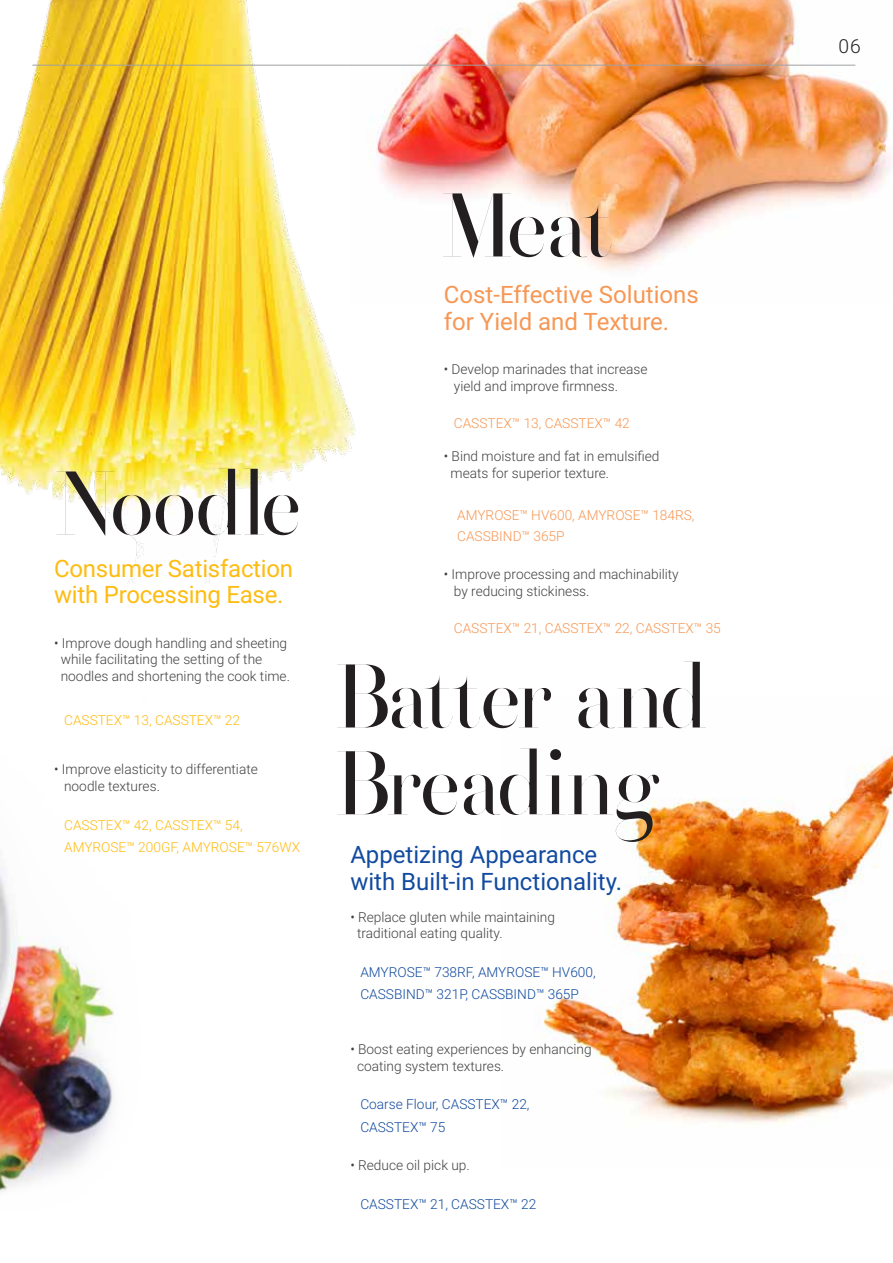
<style>
.page{position:relative;width:893px;height:1263px;background:#fff}
.page>*{position:absolute;margin:0;border:0;box-sizing:border-box;transform-origin:0 0}
.t1{font:90px/86.7px "Henri Didot";letter-spacing:-.005em;color:#231f20}
.t2{font:24px/26.2px "Roboto";color:#114a9f}
.t3{font:24px/26.2px "Roboto";color:#f79754}
.t4{font:24px/26.2px "Roboto";letter-spacing:-.01em;color:#febc11}
.t5{font:300 19.35px "Roboto";color:#231f20}
.t6{font:300 13.65px/16.5px "Roboto";color:#414142}
.t7{font:300 13.65px/22.2px "Roboto";color:#114a9f}
.t8{font:300 13.65px/21px "Roboto";color:#f79754}
.t9{font:300 13.65px/22.2px "Roboto";color:#febc11}
</style>
<div class="page">
<img style="left:0;top:867px;width:114px;height:326px">
<img style="left:576px;top:0;width:315px;height:271px">
<img style="left:0;top:0;width:576px;height:583px">
<img style="left:539px;top:748px;width:354px;height:378px">
<hr style="left:32px;top:65px;width:823px;height:1px;background:#9fa1a4">
<h1 class="t1" style="left:54px;top:460px;width:247px">Noodle</h1>
<h2 class="t4" style="left:54px;top:554px;width:241px">Consumer Satisfaction with Processing Ease.</h2>
<p class="t6" style="left:61px;top:634px;width:231px;text-indent:-7px">• Improve dough handling and sheeting while facilitating the setting of the noodles and shortening the cook time.</p>
<p class="t9" style="left:64px;top:708px;width:178px">CASSTEX™ 13, CASSTEX™ 22</p>
<p class="t6" style="left:64px;top:761px;width:195px;text-indent:-10px">• Improve elasticity to differentiate noodle textures.</p>
<p class="t9" style="left:64px;top:813px;width:237px">CASSTEX™ 42, CASSTEX™ 54,<br>AMYROSE™ 200GF, AMYROSE™ 576WX</p>
<h1 class="t1" style="left:441px;top:182px;width:173px">Meat</h1>
<h2 class="t3" style="left:444px;top:281px;width:257px">Cost-Effective Solutions for Yield and Texture.</h2>
<p class="t6" style="left:454px;top:361px;width:195px;text-indent:-10px">• Develop marinades that increase yield and improve firmness.</p>
<p class="t8" style="left:454px;top:412px;width:178px">CASSTEX™ 13, CASSTEX™ 42</p>
<p class="t6" style="left:450px;top:448px;width:210px;text-indent:-7px">• Bind moisture and fat in emulsified meats for superior texture.</p>
<p class="t8" style="left:457px;top:504px;width:239px">AMYROSE™ HV600, AMYROSE™ 184RS,<br>CASSBIND™ 365P</p>
<p class="t6" style="left:454px;top:566px;width:226px;text-indent:-10px">• Improve processing and machinability by reducing stickiness.</p>
<p class="t8" style="left:454px;top:617px;width:268px">CASSTEX™ 21, CASSTEX™ 22, CASSTEX™ 35</p>
<h1 class="t1" style="left:334px;top:653px;width:374px">Batter and<br>Breading</h1>
<h2 class="t2" style="left:350px;top:841px;width:273px">Appetizing Appearance with Built-in Functionality.</h2>
<p class="t6" style="left:357px;top:908px;width:199px;text-indent:-7px">• Replace gluten while maintaining traditional eating quality.</p>
<p class="t7" style="left:360px;top:960px;width:237px">AMYROSE™ 738RF, AMYROSE™ HV600,<br>CASSBIND™ 321P, CASSBIND™ 365P</p>
<p class="t6" style="left:357px;top:1041px;width:236px;text-indent:-7px">• Boost eating experiences by enhancing coating system textures.</p>
<p class="t7" style="left:360px;top:1093px;width:171px">Coarse Flour, CASSTEX™ 22,<br>CASSTEX™ 75</p>
<p class="t6" style="left:350px;top:1156px;width:121px">• Reduce oil pick up.</p>
<p class="t7" style="left:360px;top:1192px;width:178px">CASSTEX™ 21, CASSTEX™ 22</p>
<h3 class="t5" style="left:838px;top:33px;width:24px">06</h3>
</div>
